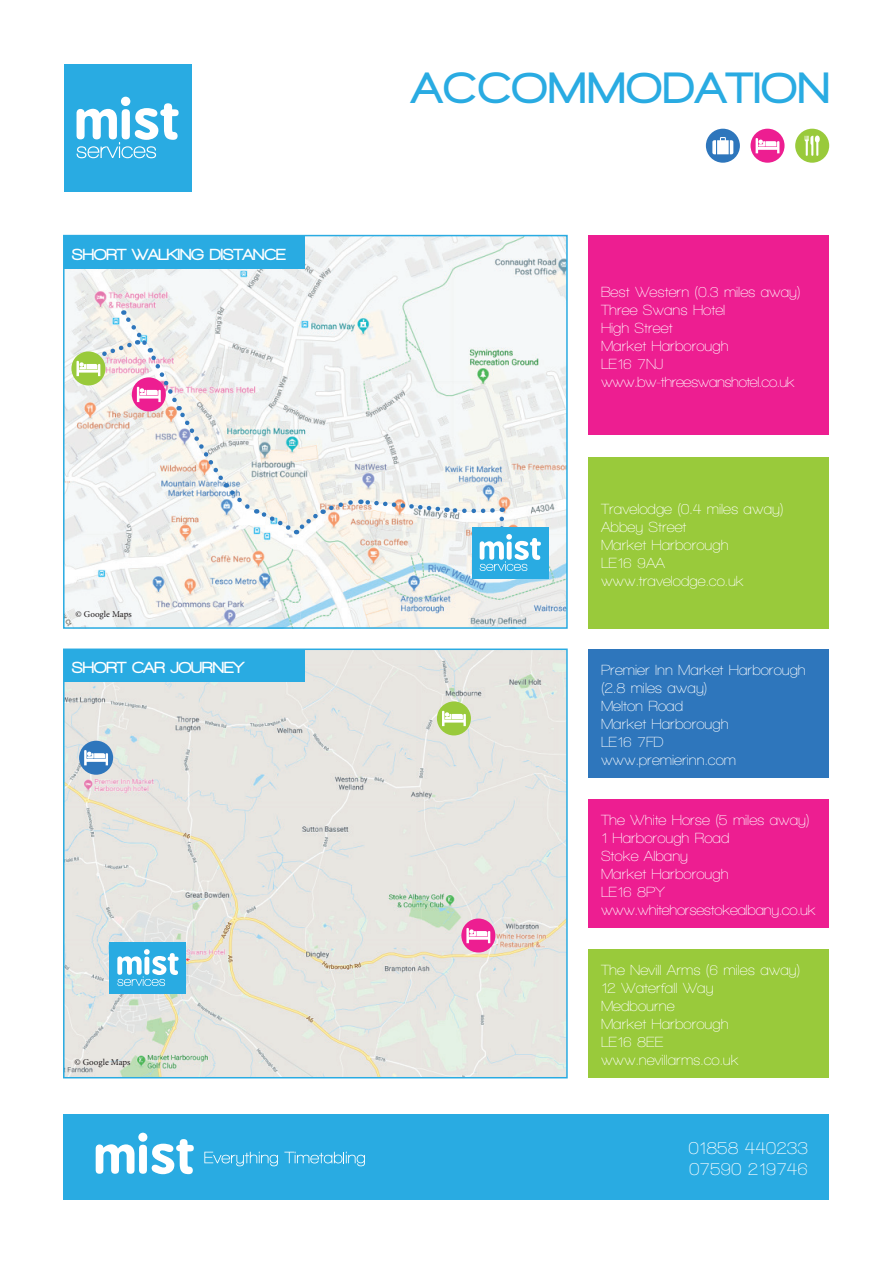
<style>
.page{position:relative;width:893px;height:1263px;background:#fff}
.page>*{position:absolute;margin:0;border:0;box-sizing:border-box;transform-origin:0 0}
.t1{font:900 45px "Walkway";letter-spacing:.05em;color:#29abe2}
.t2{font:600 18px/21.6px "Walkway";color:#fff}
.t3{font:900 16.5px "Walkway";color:#fff}
.t4{font:600 15px/18px "Walkway";color:#fff}
.t5{font:9px "Minion Pro";color:#231f20}
</style>
<div class="page">
<img style="left:66px;top:238px;width:499px;height:388px">
<div style="left:63px;top:235px;width:505px;height:394px;border:2px solid #29abe2"></div>
<img style="left:66px;top:651px;width:499px;height:424px">
<div style="left:63px;top:648px;width:505px;height:430px;border:2px solid #29abe2"></div>
<div style="left:64px;top:64px;width:127px;height:127px;background:#29abe2"></div>
<svg style="left:77px;top:97px;width:102px;height:61px"></svg>
<div style="left:64px;top:1114px;width:765px;height:85px;background:#29abe2"></div>
<svg style="left:96px;top:1133px;width:98px;height:41px"></svg>
<svg style="left:204px;top:1151px;width:74px;height:15px"></svg>
<svg style="left:284px;top:1151px;width:81px;height:15px"></svg>
<div style="left:588px;top:457px;width:241px;height:172px;background:#99ca3b"></div>
<div style="left:588px;top:236px;width:241px;height:199px;background:#ed1e91"></div>
<div style="left:795px;top:129px;width:34px;height:34px;background:#99ca3b;border-radius:50%"></div>
<svg style="left:805px;top:136px;width:15px;height:20px"></svg>
<div style="left:750px;top:129px;width:34px;height:34px;background:#ed1e91;border-radius:50%"></div>
<svg style="left:756px;top:138px;width:23px;height:15px"></svg>
<div style="left:706px;top:129px;width:34px;height:34px;background:#2e76bc;border-radius:50%"></div>
<svg style="left:712px;top:137px;width:21px;height:17px"></svg>
<div style="left:588px;top:799px;width:241px;height:129px;background:#ed1e91"></div>
<div style="left:588px;top:949px;width:241px;height:129px;background:#99ca3b"></div>
<div style="left:588px;top:649px;width:241px;height:129px;background:#2e76bc"></div>
<div style="left:64px;top:236px;width:241px;height:33px;background:#29abe2"></div>
<div style="left:64px;top:649px;width:241px;height:33px;background:#29abe2"></div>
<div style="left:437px;top:701px;width:34px;height:34px;background:#99ca3b;border-radius:50%"></div>
<svg style="left:442px;top:711px;width:24px;height:15px"></svg>
<div style="left:79px;top:741px;width:34px;height:34px;background:#2e76bc;border-radius:50%"></div>
<svg style="left:84px;top:750px;width:24px;height:15px"></svg>
<div style="left:461px;top:918px;width:34px;height:34px;background:#ed1e91;border-radius:50%"></div>
<svg style="left:466px;top:928px;width:24px;height:15px"></svg>
<div style="left:472px;top:527px;width:77px;height:51px;background:#29abe2"></div>
<svg style="left:71px;top:351px;width:34px;height:34px"></svg>
<svg style="left:77px;top:310px;width:464px;height:261px"></svg>
<div style="left:110px;top:942px;width:76px;height:51px;background:#29abe2"></div>
<svg style="left:117px;top:949px;width:62px;height:37px"></svg>
<p class="t3" style="left:72px;top:245px;width:215px">SHORT WALKING DISTANCE</p>
<p class="t5" style="left:75px;top:608px;width:58px">© Google Maps</p>
<p class="t3" style="left:72px;top:658px;width:173px">SHORT CAR JOURNEY</p>
<p class="t5" style="left:74px;top:1056px;width:58px">© Google Maps</p>
<h1 class="t1" style="left:413px;top:64px;width:418px">ACCOMMODATION</h1>
<p class="t4" style="left:601px;top:283px;width:201px">Best Western (0.3 miles away)<br>Three Swans Hotel<br>High Street<br>Market Harborough<br>LE16 7NJ www.bw-threeswanshotel.co.uk</p>
<p class="t4" style="left:601px;top:499px;width:184px">Travelodge (0.4 miles away)<br>Abbey Street<br>Market Harborough<br>LE16 9AA www.travelodge.co.uk</p>
<p class="t4" style="left:601px;top:661px;width:206px">Premier Inn Market Harborough (2.8 miles away)<br>Melton Road<br>Market Harborough<br>LE16 7FD<br>www.premierinn.com</p>
<p class="t4" style="left:601px;top:811px;width:216px">The White Horse (5 miles away)<br>1 Harborough Road<br>Stoke Albany<br>Market Harborough<br>LE16 8PY www.whitehorsestokealbany.co.uk</p>
<p class="t4" style="left:601px;top:961px;width:201px">The Nevill Arms (6 miles away)<br>12 Waterfall Way<br>Medbourne<br>Market Harborough<br>LE16 8EE www.nevillarms.co.uk</p>
<p class="t2" style="left:688px;top:1137px;width:121px">01858 440233<br>07590 219746</p>
</div>
